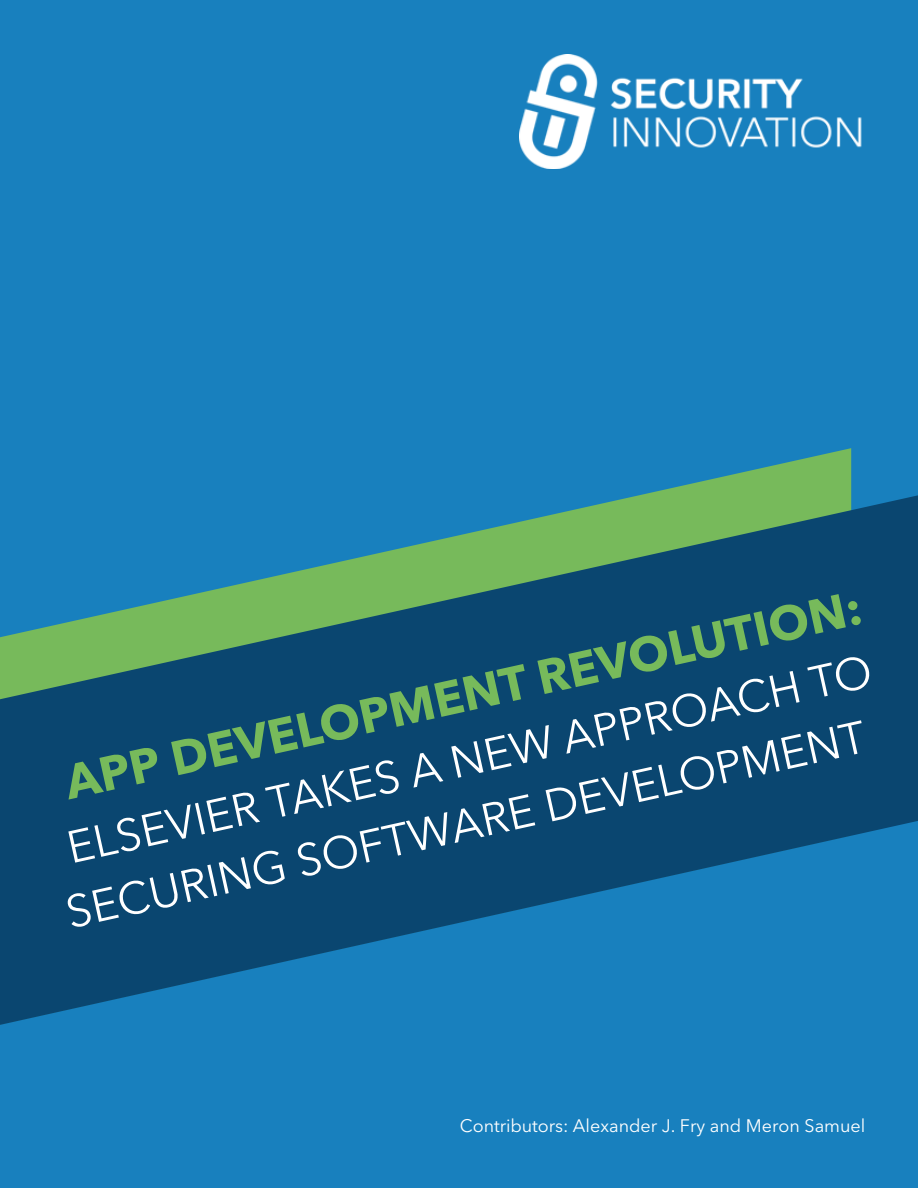
<style>
.page{position:relative;width:918px;height:1188px;background:#1880be}
.page>*{position:absolute;margin:0;border:0;box-sizing:border-box;transform-origin:0 0}
.t1{font:700 48px "Avenir Next LT Pro";color:#77ba5b}
.t2{font:45px/63.3px "Avenir Next LT Pro";color:#fff;text-align:center}
.t3{font:18px "Avenir Next LT Pro";color:#fff}
</style>
<div class="page">
<svg style="left:641px;top:448px;width:210px;height:47px"></svg>
<svg style="left:0;top:495px;width:918px;height:530px;fill:#0a4670"></svg>
<img style="left:519px;top:54px;width:343px;height:115px">
<p class="t1" style="left:60px;top:758px;width:816px;rotate:-13deg">APP DEVELOPMENT REVOLUTION:</p>
<p class="t2" style="left:46px;top:824px;width:840px;rotate:-13deg">ELSEVIER TAKES A NEW APPROACH TO<br>SECURING SOFTWARE DEVELOPMENT</p>
<p class="t3" style="left:460px;top:1115px;width:407px">Contributors: Alexander J. Fry and Meron Samuel</p>
</div>
